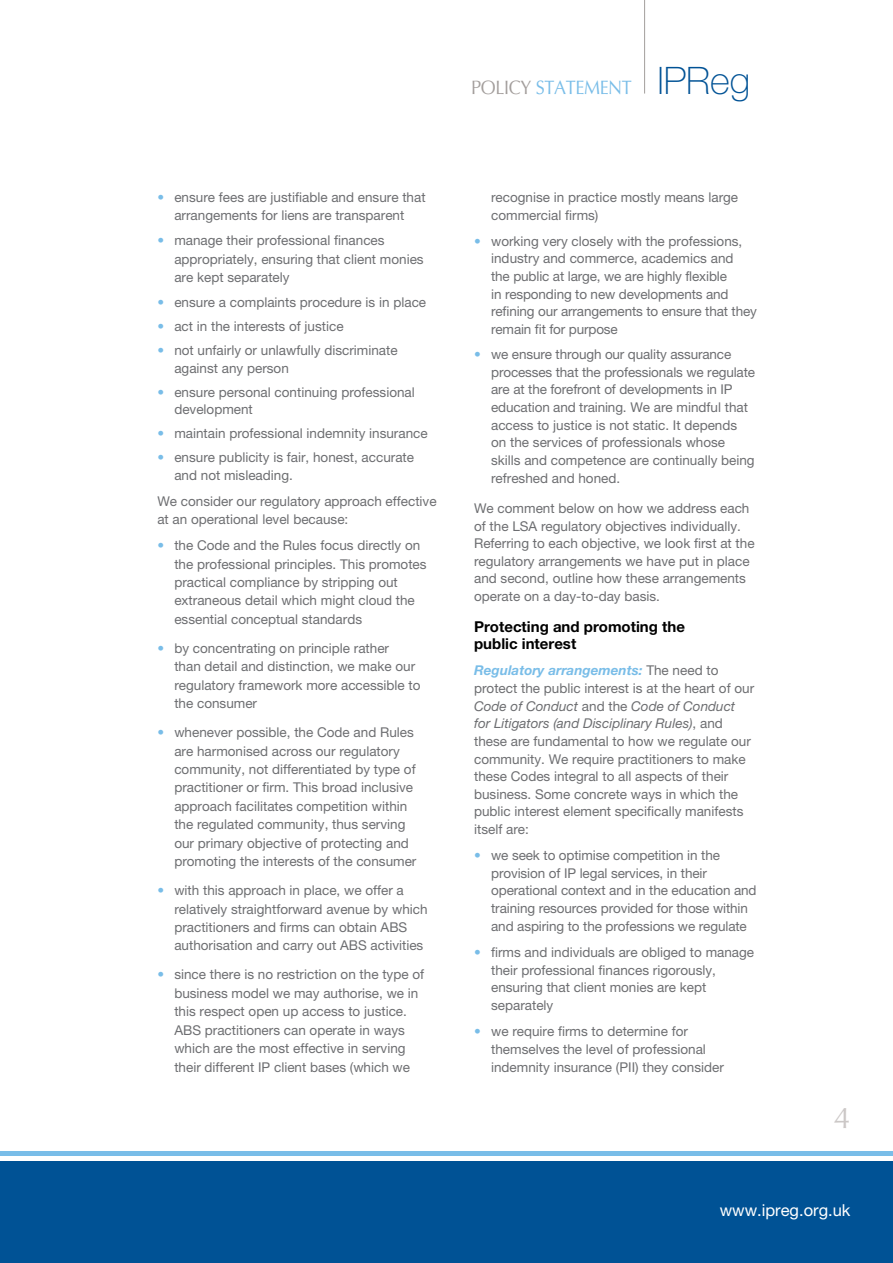
<style>
.page{position:relative;width:893px;height:1263px;background:#fff}
.page>*{position:absolute;margin:0;border:0;box-sizing:border-box;transform-origin:0 0}
.t1{font:30px "Optima";color:#ccc8c7}
.t2{font:19.5px "Optima";letter-spacing:-.02em;color:#79bde8;scale:.93 1}
.t3{font:16.5px "Helvetica Neue";color:#fff}
.t4{font:700 15px/17.7px "Helvetica Neue";color:#000}
.t5{font:13.5px/17.7px "Helvetica Neue";color:#6d6e71}
.s1{color:#79bde8}
.s2{color:#a39e9c}
.s3{font-family:"Helvetica Neue";font-weight:100;font-size:37.95px;color:#005295}
.s4{font-weight:700;font-style:italic;color:#79bde8}
.s5{font-style:italic}
</style>
<div class="page">
<hr style="left:0;top:1151px;width:893px;height:4px;background:#79bde8">
<div style="left:0;top:1161px;width:893px;height:102px;background:#005295"></div>
<hr style="left:644px;top:0;width:1px;height:94px;background:#a39e9c">
<p class="t5" style="left:157px;top:188px;width:270px;line-height:18.5px;text-align:center"><span class="s1">•</span> ensure fees are justifiable and ensure that arrangements for liens are transparent</p>
<p class="t5" style="left:174px;top:231px;width:251px;line-height:18.5px;text-indent:-17px"><span class="s1">•</span> manage their professional finances appropriately, ensuring that client monies are kept separately</p>
<p class="t5" style="left:157px;top:293px;width:270px"><span class="s1">•</span> ensure a complaints procedure is in place</p>
<p class="t5" style="left:157px;top:317px;width:188px"><span class="s1">•</span> act in the interests of justice</p>
<p class="t5" style="left:174px;top:341px;width:225px;text-indent:-17px"><span class="s1">•</span> not unfairly or unlawfully discriminate against any person</p>
<p class="t5" style="left:174px;top:383px;width:242px;text-indent:-17px"><span class="s1">•</span> ensure personal continuing professional development</p>
<p class="t5" style="left:157px;top:424px;width:272px"><span class="s1">•</span> maintain professional indemnity insurance</p>
<p class="t5" style="left:174px;top:449px;width:241px;text-indent:-17px"><span class="s1">•</span> ensure publicity is fair, honest, accurate and not misleading.</p>
<p class="t5" style="left:157px;top:492px;width:281px">We consider our regulatory approach effective at an operational level because:</p>
<p class="t5" style="left:174px;top:536px;width:254px;line-height:18.5px;text-indent:-17px"><span class="s1">•</span> the Code and the Rules focus directly on the professional principles. This promotes practical compliance by stripping out extraneous detail which might cloud the essential conceptual standards</p>
<p class="t5" style="left:174px;top:639px;width:248px;line-height:18.5px;text-indent:-17px"><span class="s1">•</span> by concentrating on principle rather<br>than detail and distinction, we make our regulatory framework more accessible to the consumer</p>
<p class="t5" style="left:174px;top:723px;width:244px;line-height:18.5px;text-indent:-17px"><span class="s1">•</span> whenever possible, the Code and Rules are harmonised across our regulatory community, not differentiated by type of practitioner or firm. This broad inclusive approach facilitates competition within the regulated community, thus serving our primary objective of protecting and promoting the interests of the consumer</p>
<p class="t5" style="left:174px;top:881px;width:255px;line-height:18.5px;text-indent:-17px"><span class="s1">•</span> with this approach in place, we offer a relatively straightforward avenue by which practitioners and firms can obtain ABS authorisation and carry out ABS activities</p>
<p class="t5" style="left:174px;top:965px;width:251px;line-height:18.5px;text-indent:-17px"><span class="s1">•</span> since there is no restriction on the type of business model we may authorise, we in this respect open up access to justice.<br>ABS practitioners can operate in ways which are the most effective in serving their different IP client bases (which we</p>
<h2 class="t2" style="left:471px;top:76px;width:301px"><span class="s2">POLICY</span> STATEMENT <span class="s3">IPReg</span></h2>
<p class="t5" style="left:491px;top:188px;width:249px;line-height:18.1px">recognise in practice mostly means large commercial firms)</p>
<p class="t5" style="left:491px;top:232px;width:267px;text-indent:-17px"><span class="s1">•</span> working very closely with the professions, industry and commerce, academics and<br>the public at large, we are highly flexible<br>in responding to new developments and refining our arrangements to ensure that they remain fit for purpose</p>
<p class="t5" style="left:491px;top:345px;width:265px;text-indent:-17px"><span class="s1">•</span> we ensure through our quality assurance processes that the professionals we regulate are at the forefront of developments in IP education and training. We are mindful that access to justice is not static. It depends on the services of professionals whose skills and competence are continually being refreshed and honed.</p>
<p class="t5" style="left:474px;top:499px;width:282px">We comment below on how we address each of the LSA regulatory objectives individually.<br>Referring to each objective, we look first at the regulatory arrangements we have put in place and second, outline how these arrangements operate on a day-to-day basis.</p>
<p class="t4" style="left:474px;top:617px;width:212px">Protecting and promoting the public interest</p>
<p class="t5" style="left:474px;top:661px;width:282px"><span class="s4">Regulatory arrangements:</span> The need to protect the public interest is at the heart of our <span class="s5">Code of Conduct</span> and the <span class="s5">Code of Conduct for Litigators (and Disciplinary Rules)</span>, and these are fundamental to how we regulate our community. We require practitioners to make these Codes integral to all aspects of their business. Some concrete ways in which the public interest element specifically manifests itself are:</p>
<p class="t5" style="left:491px;top:846px;width:267px;text-indent:-17px"><span class="s1">•</span> we seek to optimise competition in the provision of IP legal services, in their operational context and in the education and training resources provided for those within and aspiring to the professions we regulate</p>
<p class="t5" style="left:491px;top:943px;width:265px;text-indent:-17px"><span class="s1">•</span> firms and individuals are obliged to manage their professional finances rigorously, ensuring that client monies are kept separately</p>
<p class="t5" style="left:491px;top:1022px;width:234px;text-indent:-17px"><span class="s1">•</span> we require firms to determine for themselves the level of professional indemnity insurance (PII) they consider</p>
<h1 class="t1" style="left:834px;top:1100px;width:18px">4</h1>
<p class="t3" style="left:720px;top:1201px;width:132px">www.ipreg.org.uk</p>
</div>
